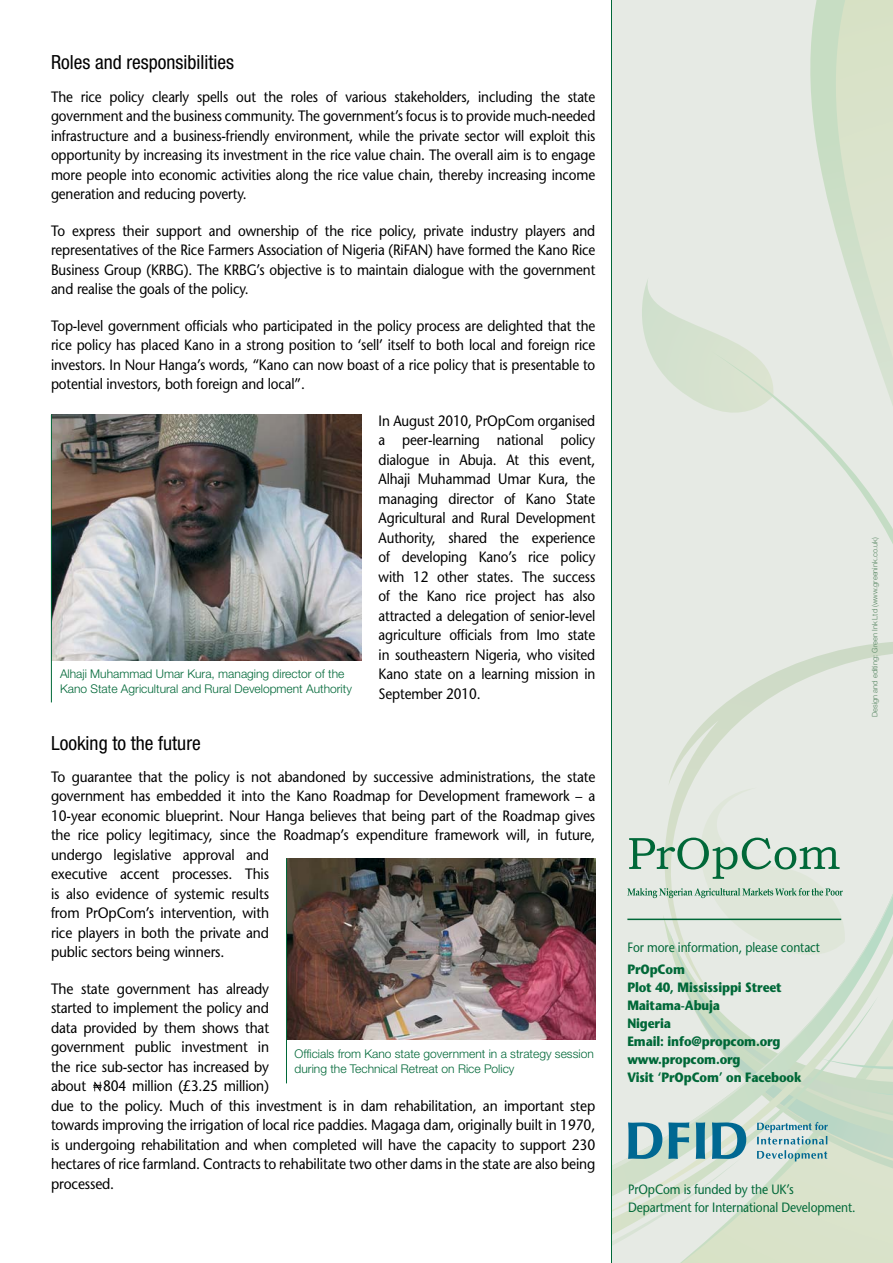
<style>
.page{position:relative;width:893px;height:1263px;background:#fff}
.page>*{position:absolute;margin:0;border:0;box-sizing:border-box;transform-origin:0 0}
.t1{font:condensed 19.5px "Helvetica Neue";color:#000}
.t2{font:15px/19.5px "Stone Sans";letter-spacing:-.01em;color:#000;text-align:justify;scale:.9 1}
.t3{font:15px/19.5px "Stone Sans";letter-spacing:-.01em;color:#000;scale:.92 1}
.t4{font:700 13.5px/18px "Stone Sans";letter-spacing:-.01em;color:#006838;scale:.89 1}
.t5{font:13.5px/18px "Stone Sans";letter-spacing:-.01em;color:#006838;scale:.89 1}
.t6{font:300 12px/15px "Helvetica Neue";color:#006838}
.t7{font:300 7.5px "Helvetica Neue";color:#578662}
</style>
<div class="page">
<div style="left:611px;top:0;width:282px;height:1263px;background:#e6eae4"></div>
<svg style="left:680px;top:0;width:213px;height:1263px"></svg>
<svg style="left:642px;top:277px;width:137px;height:161px"></svg>
<svg style="left:711px;top:351px;width:182px;height:290px"></svg>
<svg style="left:680px;top:641px;width:213px;height:84px"></svg>
<svg style="left:669px;top:725px;width:224px;height:63px"></svg>
<svg style="left:93px;top:1082px;width:9px;height:9px"></svg>
<svg style="left:612px;top:788px;width:281px;height:458px"></svg>
<hr style="left:611px;top:0;width:1px;height:1263px;background:#006838">
<img style="left:287px;top:858px;width:308px;height:182px">
<hr style="left:286px;top:858px;width:1px;height:225px;background:#006838">
<img style="left:52px;top:415px;width:310px;height:245px">
<hr style="left:51px;top:415px;width:1px;height:287px;background:#006838">
<h1 class="t1" style="left:51px;top:51px;width:185px">Roles and responsibilities</h1>
<p class="t2" style="left:51px;top:87px;width:606px">The rice policy clearly spells out the roles of various stakeholders, including the state government and the business community. The government’s focus is to provide much-needed infrastructure and a business-friendly environment, while the private sector will exploit this opportunity by increasing its investment in the rice value chain. The overall aim is to engage more people into economic activities along the rice value chain, thereby increasing income generation and reducing poverty.</p>
<p class="t2" style="left:51px;top:221px;width:606px">To express their support and ownership of the rice policy, private industry players and representatives of the Rice Farmers Association of Nigeria (RiFAN) have formed the Kano Rice Business Group (KRBG). The KRBG’s objective is to maintain dialogue with the government and realise the goals of the policy.</p>
<p class="t2" style="left:51px;top:316px;width:606px">Top-level government officials who participated in the policy process are delighted that the rice policy has placed Kano in a strong position to ‘sell’ itself to both local and foreign rice investors. In Nour Hanga’s words, “Kano can now boast of a rice policy that is presentable to potential investors, both foreign and local”.</p>
<p class="t2" style="left:379px;top:411px;width:242px">In August 2010, PrOpCom organised a peer-learning national policy dialogue in Abuja. At this event, Alhaji Muhammad Umar Kura, the managing director of Kano State Agricultural and Rural Development Authority, shared the experience of developing Kano’s rice policy with 12 other states. The success of the Kano rice project has also attracted a delegation of senior-level agriculture officials from Imo state in southeastern Nigeria, who visited Kano state on a learning mission in September 2010.</p>
<h1 class="t1" style="left:51px;top:731px;width:151px">Looking to the future</h1>
<p class="t3" style="left:51px;top:767px;width:593px">To guarantee that the policy is not abandoned by successive administrations, the state government has embedded it into the Kano Roadmap for Development framework – a 10-year economic blueprint. Nour Hanga believes that being part of the Roadmap gives the rice policy legitimacy, since the Roadmap’s expenditure framework will, in future, undergo legislative approval and<br>executive accent processes. This<br>is also evidence of systemic results<br>from PrOpCom’s intervention, with<br>rice players in both the private and<br>public sectors being winners.</p>
<p class="t3" style="left:51px;top:979px;width:593px">The state government has already<br>started to implement the policy and<br>data provided by them shows that<br>government public investment in<br>the rice sub-sector has increased by<br>about 804 million (£3.25 million)<br>due to the policy. Much of this investment is in dam rehabilitation, an important step towards improving the irrigation of local rice paddies. Magaga dam, originally built in 1970, is undergoing rehabilitation and when completed will have the capacity to support 230 hectares of rice farmland. Contracts to rehabilitate two other dams in the state are also being processed.</p>
<p class="t6" style="left:60px;top:666px;width:293px">Alhaji Muhammad Umar Kura, managing director of the<br>Kano State Agricultural and Rural Development Authority</p>
<p class="t6" style="left:295px;top:1046px;width:301px">Officials from Kano state government in a strategy session during the Technical Retreat on Rice Policy</p>
<p class="t7" style="left:870px;top:717px;width:181px;rotate:-90deg">Design and editing: Green Ink Ltd (www.greenink.co.uk)</p>
<p class="t5" style="left:627px;top:938px;width:218px">For more information, please contact</p>
<p class="t4" style="left:627px;top:960px;width:197px">PrOpCom<br>Plot 40, Mississippi Street<br>Maitama-Abuja<br>Nigeria<br>Email: info@propcom.org www.propcom.org<br>Visit ‘PrOpCom’ on Facebook</p>
<p class="t5" style="left:628px;top:1180px;width:257px">PrOpCom is funded by the UK’s<br>Department for International Development.</p>
</div>
